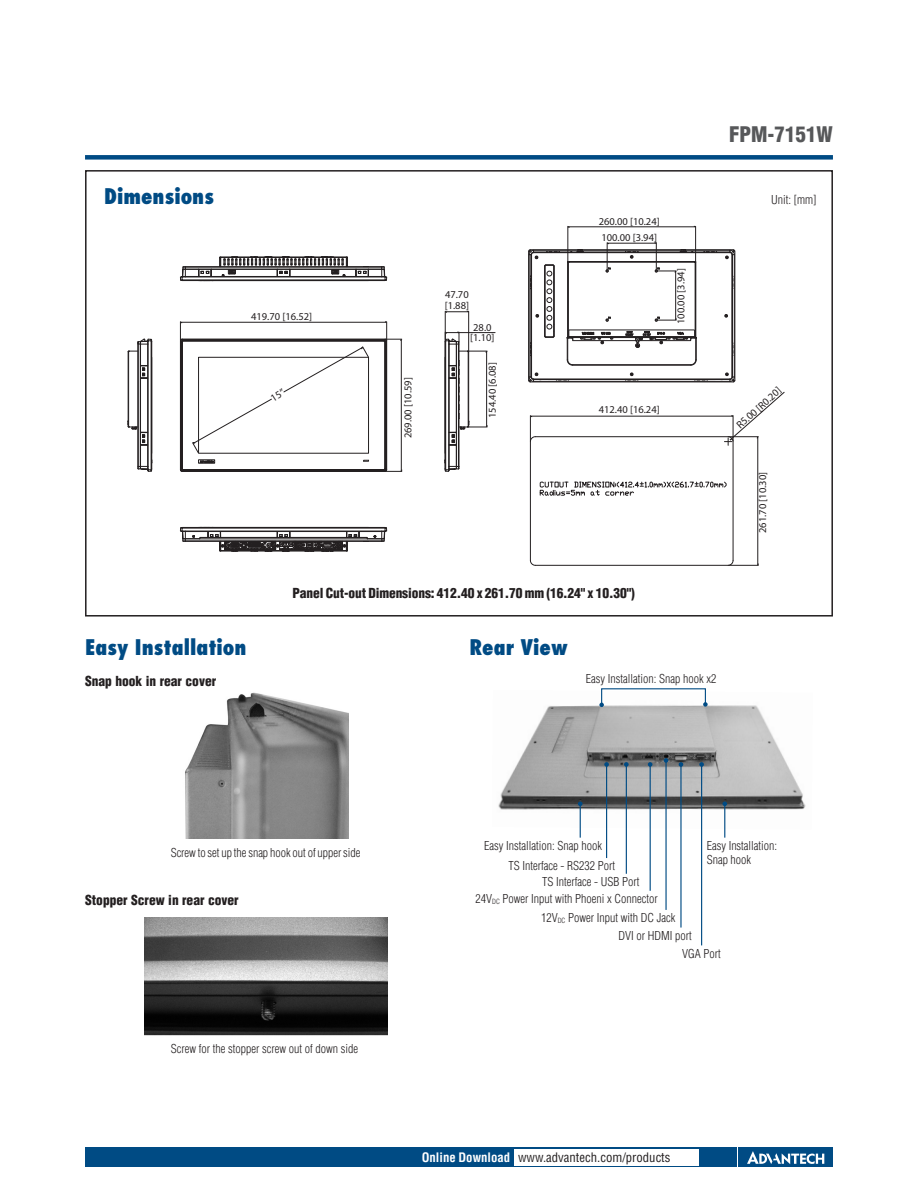
<style>
.page{position:relative;width:918px;height:1188px;background:#fff}
.page>*{position:absolute;margin:0;border:0;box-sizing:border-box;transform-origin:0 0}
.DS_Paragraph_Header{font:800 condensed 21px "Futura";color:#004b84}
.DS_Headline-1P{font:900 condensed 21px "Helvetica";color:#57585a}
.DS_Paragraph_Subhead{font:900 condensed 13.5px "Helvetica";color:#231f20}
.t1{font:condensed 12.75px "Helvetica";color:#231f20}
.DS_Photo_Body_Text{font:300 condensed 12px/13.5px "Helvetica";color:#231f20}
.DS_Body_Text{font:300 condensed 12px "Helvetica";color:#231f20}
.t2{font:10.5px/10.5px "Myriad Pro";color:#231f20}
.s1{font-weight:700;color:#fff}
</style>
<div class="page">
<div style="left:85px;top:1147px;width:651px;height:20px;background:#004b84"></div>
<div style="left:85px;top:155px;width:748px;height:5px;background:#004b84"></div>
<div style="left:738px;top:1147px;width:95px;height:20px;background:#004b84"></div>
<svg style="left:747px;top:1151px;width:77px;height:13px"></svg>
<div style="left:514px;top:1149px;width:184px;height:16px;background:#fff"></div>
<div style="left:85px;top:170px;width:748px;height:447px;border:2px solid #231f20"></div>
<img style="left:185px;top:692px;width:164px;height:146px">
<img style="left:498px;top:702px;width:308px;height:128px">
<hr style="left:626px;top:764px;width:1px;height:110px;background:#004b84">
<svg style="left:624px;top:762px;width:5px;height:5px"></svg>
<hr style="left:606px;top:764px;width:1px;height:94px;background:#004b84">
<svg style="left:604px;top:762px;width:5px;height:5px"></svg>
<hr style="left:580px;top:804px;width:1px;height:34px;background:#004b84">
<svg style="left:578px;top:801px;width:5px;height:5px"></svg>
<hr style="left:724px;top:804px;width:1px;height:34px;background:#004b84">
<svg style="left:722px;top:801px;width:5px;height:5px"></svg>
<hr style="left:650px;top:764px;width:1px;height:127px;background:#004b84">
<svg style="left:648px;top:762px;width:4px;height:5px"></svg>
<hr style="left:665px;top:760px;width:2px;height:150px;background:#004b84">
<svg style="left:664px;top:758px;width:4px;height:5px"></svg>
<hr style="left:680px;top:764px;width:2px;height:164px;background:#004b84">
<svg style="left:679px;top:762px;width:4px;height:5px"></svg>
<hr style="left:701px;top:764px;width:1px;height:181px;background:#004b84">
<svg style="left:699px;top:762px;width:5px;height:5px"></svg>
<img style="left:144px;top:918px;width:243px;height:118px">
<svg style="left:599px;top:703px;width:5px;height:4px"></svg>
<svg style="left:703px;top:702px;width:5px;height:5px"></svg>
<hr style="left:446px;top:332px;width:49px;height:1px;background:#231f20">
<svg style="left:180px;top:256px;width:207px;height:26px"></svg>
<svg style="left:180px;top:527px;width:208px;height:25px"></svg>
<svg style="left:127px;top:338px;width:26px;height:134px"></svg>
<svg style="left:444px;top:310px;width:45px;height:162px"></svg>
<hr style="left:567px;top:226px;width:1px;height:35px;background:#231f20">
<hr style="left:695px;top:226px;width:1px;height:35px;background:#231f20">
<hr style="left:569px;top:226px;width:126px;height:1px;background:#231f20">
<svg style="left:528px;top:241px;width:208px;height:142px"></svg>
<svg style="left:529px;top:391px;width:256px;height:175px"></svg>
<svg style="left:179px;top:321px;width:224px;height:151px"></svg>
<p class="DS_Headline-1P" style="left:729px;top:121px;width:105px">FPM-7151W</p>
<h1 class="DS_Paragraph_Header" style="left:104px;top:183px;width:111px">Dimensions</h1>
<p class="DS_Body_Text" style="left:771px;top:193px;width:47px">Unit: [mm]</p>
<p class="t2" style="left:251px;top:311px;width:63px">419.70 [16.52]</p>
<p class="t2" style="left:403px;top:438px;width:63px;rotate:-90deg">269.00 [10.59]</p>
<p class="t2" style="left:445px;top:290px;width:26px">47.70 [1.88]</p>
<p class="t2" style="left:470px;top:322px;width:26px">28.0 [1.10]</p>
<p class="t2" style="left:487px;top:418px;width:57px;rotate:-90deg">154.40 [6.08]</p>
<p class="t2" style="left:599px;top:213px;width:63px;line-height:15.9px">260.00 [10.24]<br>100.00 [3.94]</p>
<p class="t2" style="left:676px;top:324px;width:57px;rotate:-90deg">100.00 [3.94]</p>
<p class="t2" style="left:599px;top:405px;width:63px">412.40 [16.24]</p>
<p class="t2" style="left:734px;top:422px;width:58px;rotate:-42deg">R5.00 [R0.20]</p>
<p class="t2" style="left:757px;top:533px;width:63px;rotate:-90deg">261.70 [10.30]</p>
<p class="DS_Paragraph_Subhead" style="left:293px;top:584px;width:344px">Panel Cut-out Dimensions: 412.40 x 261.70 mm (16.24" x 10.30")</p>
<p class="DS_Paragraph_Header" style="left:85px;top:633px;width:163px">Easy Installation</p>
<p class="DS_Paragraph_Header" style="left:470px;top:633px;width:100px">Rear View</p>
<p class="DS_Paragraph_Subhead" style="left:85px;top:673px;width:133px">Snap hook in rear cover</p>
<p class="DS_Photo_Body_Text" style="left:586px;top:671px;width:132px">Easy Installation: Snap hook x2</p>
<p class="DS_Body_Text" style="left:171px;top:845px;width:191px">Screw to set up the snap hook out of upper side</p>
<p class="DS_Paragraph_Subhead" style="left:85px;top:891px;width:155px">Stopper Screw in rear cover</p>
<p class="DS_Body_Text" style="left:171px;top:1042px;width:189px">Screw for the stopper screw out of down side</p>
<p class="DS_Photo_Body_Text" style="left:484px;top:839px;width:119px">Easy Installation: Snap hook</p>
<p class="DS_Photo_Body_Text" style="left:707px;top:839px;width:72px">Easy Installation:<br>Snap hook</p>
<p class="DS_Photo_Body_Text" style="left:509px;top:859px;width:108px">TS Interface - RS232 Port</p>
<p class="DS_Photo_Body_Text" style="left:542px;top:875px;width:99px">TS Interface - USB Port</p>
<p class="DS_Photo_Body_Text" style="left:475px;top:892px;width:184px">24V<sub>DC</sub> Power Input with Phoeni x Connector</p>
<p class="DS_Photo_Body_Text" style="left:541px;top:911px;width:136px">12V<sub>DC</sub> Power Input with DC Jack</p>
<p class="DS_Photo_Body_Text" style="left:619px;top:929px;width:75px">DVI or HDMI port</p>
<p class="DS_Photo_Body_Text" style="left:682px;top:946px;width:40px">VGA Port</p>
<p class="t1" style="left:422px;top:1150px;width:250px"><span class="s1">Online Download</span> www.advantech.com/products</p>
</div>
